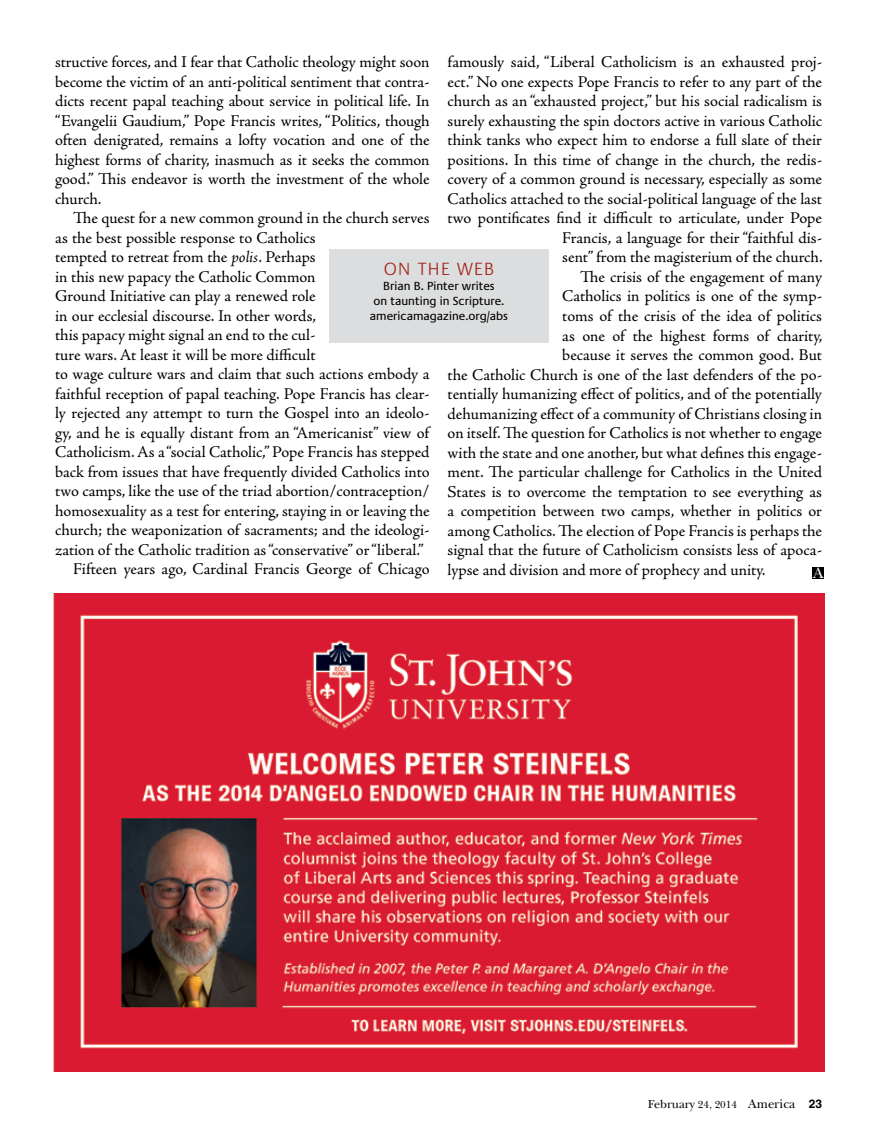
<style>
.page{position:relative;width:878px;height:1134px;background:#fff}
.page>*{position:absolute;margin:0;border:0;box-sizing:border-box;transform-origin:0 0}
.t1{font:300 18px "Praxis LT Pro";letter-spacing:.07em;color:#a21f14}
.t2{font:16.5px/19.5px "Adobe Jenson Pro";letter-spacing:-.005em;color:#000;text-align:justify}
.t3{font:15.45px "New Baskerville ITC";color:#fff}
.t4{font:12px/15px "Praxis LT Pro";color:#000;text-align:center}
.t5{font:12px "New Baskerville ITC";color:#000}
.s1{font-style:italic}
.s2{font-size:10.5px}
.s3{font-size:12.75px}
.s4{font-family:"Helvetica LT Std";font-weight:700}
</style>
<div class="page">
<img style="left:54px;top:593px;width:770px;height:478px">
<div style="left:329px;top:249px;width:219px;height:93px;background:#dcddde"></div>
<div style="left:812px;top:567px;width:12px;height:11px;background:#000"></div>
<p class="t2" style="left:55px;top:53px;width:376px">structive forces, and I fear that Catholic theology might soon become the victim of an anti-political sentiment that contra&shy;dicts recent papal teaching about service in political life. In “Evangelii Gaudium,” Pope Francis writes, “Politics, though often denigrated, remains a lofty vocation and one of the highest forms of charity, inasmuch as it seeks the common good.” This endeavor is worth the investment of the whole church.</p>
<p class="t2" style="left:73px;top:209px;width:358px">The quest for a new common ground in the church serves</p>
<p class="t2" style="left:55px;top:228px;width:262px">as the best possible response to Catholics</p>
<p class="t2" style="left:55px;top:248px;width:262px">tempted to retreat from the <span class="s1">polis</span>. Perhaps</p>
<p class="t2" style="left:55px;top:267px;width:262px">in this new papacy the Catholic Common</p>
<p class="t2" style="left:55px;top:287px;width:262px">Ground Initiative can play a renewed role</p>
<p class="t2" style="left:55px;top:306px;width:262px">in our ecclesial discourse. In other words,</p>
<p class="t2" style="left:55px;top:326px;width:262px">this papacy might signal an end to the cul-</p>
<p class="t2" style="left:55px;top:345px;width:262px">ture wars. At least it will be more difficult</p>
<p class="t2" style="left:55px;top:365px;width:376px">to wage culture wars and claim that such actions embody a</p>
<p class="t2" style="left:55px;top:384px;width:376px">faithful reception of papal teaching. Pope Francis has clear-</p>
<p class="t2" style="left:55px;top:404px;width:376px">ly rejected any attempt to turn the Gospel into an ideolo-</p>
<p class="t2" style="left:55px;top:423px;width:377px">gy, and he is equally distant from an “Americanist” view of</p>
<p class="t2" style="left:55px;top:443px;width:376px">Catholicism. As a “social Catholic,” Pope Francis has stepped</p>
<p class="t2" style="left:55px;top:462px;width:376px">back from issues that have frequently divided Catholics into</p>
<p class="t2" style="left:55px;top:482px;width:376px">two camps, like the use of the triad abortion/contraception/</p>
<p class="t2" style="left:55px;top:501px;width:376px">homosexuality as a test for entering, staying in or leaving the</p>
<p class="t2" style="left:55px;top:521px;width:376px">church; the weaponization of sacraments; and the ideologi-</p>
<p class="t2" style="left:55px;top:540px;width:370px">zation of the Catholic tradition as “conservative” or “liberal.”</p>
<p class="t2" style="left:73px;top:560px;width:358px">Fifteen years ago, Cardinal Francis George of Chicago</p>
<p class="t2" style="left:447px;top:53px;width:376px">famously said, “Liberal Catholicism is an exhausted proj-</p>
<p class="t2" style="left:447px;top:72px;width:376px">ect.” No one expects Pope Francis to refer to any part of the</p>
<p class="t2" style="left:447px;top:92px;width:376px">church as an “exhausted project,” but his social radicalism is</p>
<p class="t2" style="left:447px;top:111px;width:376px">surely exhausting the spin doctors active in various Catholic</p>
<p class="t2" style="left:447px;top:131px;width:376px">think tanks who expect him to endorse a full slate of their</p>
<p class="t2" style="left:447px;top:150px;width:376px">positions. In this time of change in the church, the redis-</p>
<p class="t2" style="left:447px;top:170px;width:376px">covery of a common ground is necessary, especially as some</p>
<p class="t2" style="left:447px;top:189px;width:376px">Catholics attached to the social-political language of the last</p>
<p class="t2" style="left:447px;top:209px;width:376px">two pontificates find it difficult to articulate, under Pope</p>
<p class="t2" style="left:562px;top:228px;width:261px">Francis, a language for their “faithful dis-</p>
<p class="t2" style="left:562px;top:248px;width:262px">sent” from the magisterium of the church.</p>
<p class="t2" style="left:580px;top:267px;width:243px">The crisis of the engagement of many</p>
<p class="t2" style="left:562px;top:287px;width:261px">Catholics in politics is one of the symp-</p>
<p class="t2" style="left:562px;top:306px;width:261px">toms of the crisis of the idea of politics</p>
<p class="t2" style="left:562px;top:326px;width:262px">as one of the highest forms of charity,</p>
<p class="t2" style="left:562px;top:345px;width:261px">because it serves the common good. But</p>
<p class="t2" style="left:447px;top:365px;width:376px">the Catholic Church is one of the last defenders of the po-</p>
<p class="t2" style="left:447px;top:384px;width:376px">tentially humanizing effect of politics, and of the potentially</p>
<p class="t2" style="left:447px;top:404px;width:376px">dehumanizing effect of a community of Christians closing in</p>
<p class="t2" style="left:447px;top:423px;width:376px">on itself. The question for Catholics is not whether to engage</p>
<p class="t2" style="left:447px;top:443px;width:376px">with the state and one another, but what defines this engage-</p>
<p class="t2" style="left:447px;top:462px;width:376px">ment. The particular challenge for Catholics in the United</p>
<p class="t2" style="left:447px;top:482px;width:376px">States is to overcome the temptation to see everything as</p>
<p class="t2" style="left:447px;top:501px;width:376px">a competition between two camps, whether in politics or</p>
<p class="t2" style="left:447px;top:521px;width:376px">among Catholics. The election of Pope Francis is perhaps the</p>
<p class="t2" style="left:447px;top:540px;width:376px">signal that the future of Catholicism consists less of apoca-</p>
<p class="t2" style="left:447px;top:560px;width:319px">lypse and division and more of prophecy and unity.</p>
<p class="t1" style="left:383px;top:259px;width:112px">ON THE WEB</p>
<p class="t4" style="left:370px;top:279px;width:140px">Brian B. Pinter writes<br>on taunting in Scripture. americamagazine.org/abs</p>
<p class="t3" style="left:813px;top:564px;width:12px">A</p>
<p class="t5" style="left:648px;top:1097px;width:176px">February <span class="s2">24, 2014</span> <span class="s3">America</span> <span class="s4">23</span></p>
</div>
